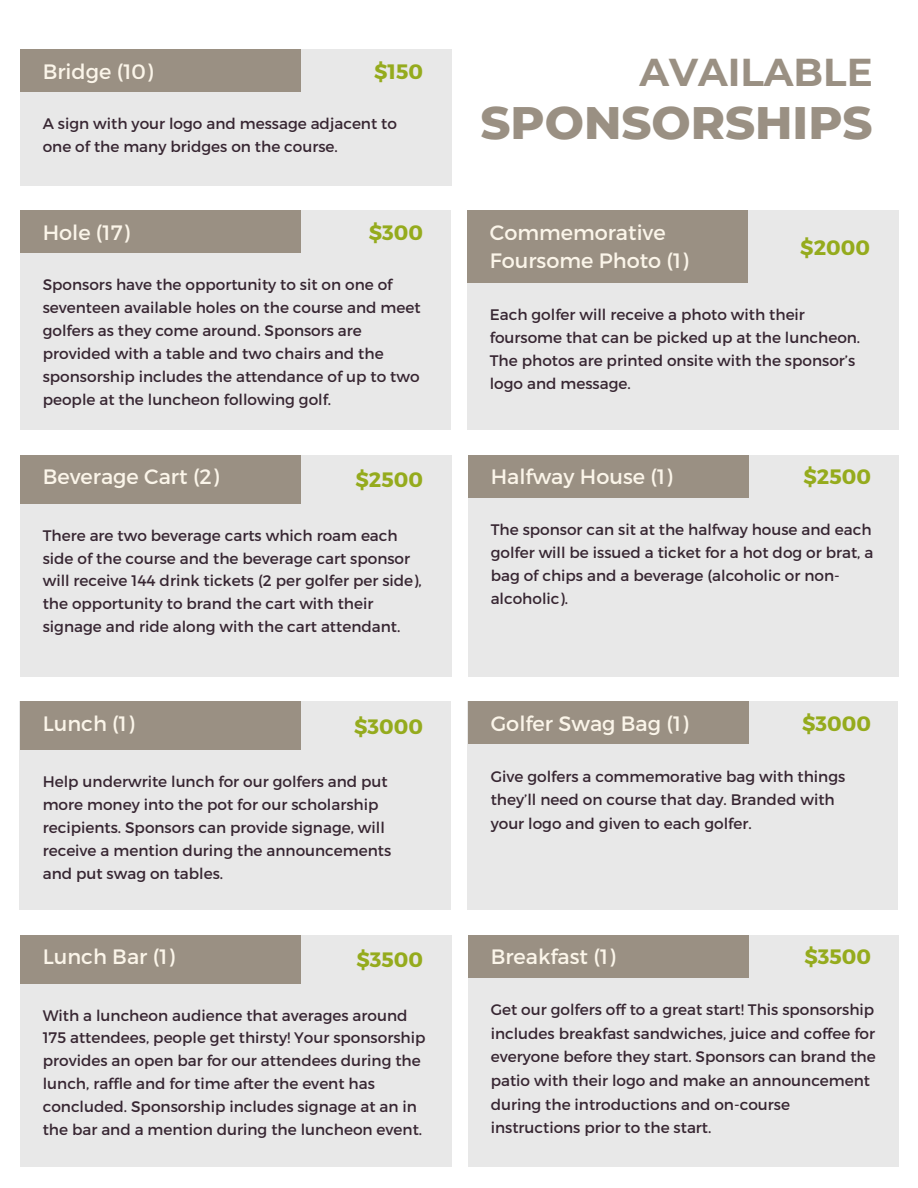
<style>
.page{position:relative;width:918px;height:1188px;background:#fff}
.page>*{position:absolute;margin:0;border:0;box-sizing:border-box;transform-origin:0 0}
.t1{font:800 46.5px "Montserrat";color:#9a9083}
.t2{font:700 38.7px "Montserrat";color:#9a9083}
.t3{font:20.85px/28px "Montserrat";color:#fbf5e9}
.t4{font:700 20.85px "Montserrat";color:#95ab1d}
.t5{font:15.3px/23px "Montserrat";color:#372632}
</style>
<div class="page">
<div style="left:20px;top:49px;width:431px;height:137px;background:#e8e8e8"></div>
<div style="left:20px;top:49px;width:280px;height:43px;background:#9a9083"></div>
<div style="left:467px;top:210px;width:431px;height:220px;background:#e8e8e8"></div>
<div style="left:467px;top:210px;width:281px;height:73px;background:#9a9083"></div>
<div style="left:20px;top:210px;width:430px;height:220px;background:#e8e8e8"></div>
<div style="left:20px;top:210px;width:280px;height:43px;background:#9a9083"></div>
<div style="left:20px;top:455px;width:431px;height:222px;background:#e8e8e8"></div>
<div style="left:20px;top:455px;width:280px;height:49px;background:#9a9083"></div>
<div style="left:468px;top:455px;width:430px;height:222px;background:#e8e8e8"></div>
<div style="left:468px;top:455px;width:280px;height:43px;background:#9a9083"></div>
<div style="left:20px;top:702px;width:431px;height:208px;background:#e8e8e8"></div>
<div style="left:20px;top:702px;width:280px;height:48px;background:#9a9083"></div>
<div style="left:468px;top:702px;width:430px;height:208px;background:#e8e8e8"></div>
<div style="left:468px;top:702px;width:280px;height:42px;background:#9a9083"></div>
<div style="left:20px;top:935px;width:431px;height:232px;background:#e8e8e8"></div>
<div style="left:20px;top:935px;width:280px;height:49px;background:#9a9083"></div>
<div style="left:468px;top:935px;width:430px;height:232px;background:#e8e8e8"></div>
<div style="left:468px;top:935px;width:280px;height:43px;background:#9a9083"></div>
<h3 class="t3" style="left:43px;top:56px;width:112px">Bridge (10)</h3>
<p class="t4" style="left:374px;top:58px;width:51px">$150</p>
<h4 class="t5" style="left:43px;top:112px;width:356px">A sign with your logo and message adjacent to one of the many bridges on the course.</h4>
<h3 class="t2" style="left:640px;top:49px;width:235px">AVAILABLE</h3>
<p class="t1" style="left:480px;top:94px;width:394px">SPONSORSHIPS</p>
<p class="t3" style="left:43px;top:217px;width:89px">Hole (17)</p>
<h4 class="t4" style="left:369px;top:219px;width:56px">$300</h4>
<h1 class="t3" style="left:490px;top:217px;width:200px">Commemorative<br>Foursome Photo (1)</h1>
<h4 class="t4" style="left:800px;top:234px;width:71px">$2000</h4>
<h3 class="t5" style="left:43px;top:273px;width:379px">Sponsors have the opportunity to sit on one of seventeen available holes on the course and meet golfers as they come around. Sponsors are provided with a table and two chairs and the sponsorship includes the attendance of up to two people at the luncheon following golf.</h3>
<h2 class="t5" style="left:490px;top:302px;width:372px">Each golfer will receive a photo with their foursome that can be picked up at the luncheon.<br>The photos are printed onsite with the sponsor’s logo and message.</h2>
<p class="t3" style="left:43px;top:462px;width:178px">Beverage Cart (2)</p>
<h4 class="t4" style="left:355px;top:466px;width:69px">$2500</h4>
<p class="t3" style="left:491px;top:462px;width:183px">Halfway House (1)</p>
<h4 class="t4" style="left:803px;top:463px;width:69px">$2500</h4>
<h3 class="t5" style="left:43px;top:523px;width:381px">There are two beverage carts which roam each side of the course and the beverage cart sponsor will receive 144 drink tickets (2 per golfer per side), the opportunity to brand the cart with their signage and ride along with the cart attendant.</h3>
<h3 class="t5" style="left:491px;top:517px;width:384px">The sponsor can sit at the halfway house and each golfer will be issued a ticket for a hot dog or brat, a bag of chips and a beverage (alcoholic or non&shy;alcoholic).</h3>
<p class="t3" style="left:43px;top:708px;width:93px">Lunch (1)</p>
<h4 class="t4" style="left:354px;top:713px;width:70px">$3000</h4>
<p class="t3" style="left:491px;top:708px;width:199px">Golfer Swag Bag (1)</p>
<h4 class="t4" style="left:802px;top:710px;width:70px">$3000</h4>
<h3 class="t5" style="left:43px;top:770px;width:350px">Help underwrite lunch for our golfers and put more money into the pot for our scholarship recipients. Sponsors can provide signage, will receive a mention during the announcements and put swag on tables.</h3>
<h3 class="t5" style="left:491px;top:764px;width:356px;line-height:23.7px">Give golfers a commemorative bag with things they’ll need on course that day. Branded with your logo and given to each golfer.</h3>
<p class="t3" style="left:43px;top:942px;width:133px">Lunch Bar (1)</p>
<h4 class="t4" style="left:356px;top:946px;width:68px">$3500</h4>
<p class="t3" style="left:491px;top:942px;width:126px">Breakfast (1)</p>
<h4 class="t4" style="left:804px;top:943px;width:68px">$3500</h4>
<h3 class="t5" style="left:43px;top:1003px;width:384px">With a luncheon audience that averages around 175 attendees, people get thirsty! Your sponsorship provides an open bar for our attendees during the lunch, raffle and for time after the event has concluded. Sponsorship includes signage at an in the bar and a mention during the luncheon event.</h3>
<h3 class="t5" style="left:491px;top:997px;width:387px;line-height:23.7px">Get our golfers off to a great start! This sponsorship includes breakfast sandwiches, juice and coffee for everyone before they start. Sponsors can brand the patio with their logo and make an announcement during the introductions and on-course instructions prior to the start.</h3>
</div>
